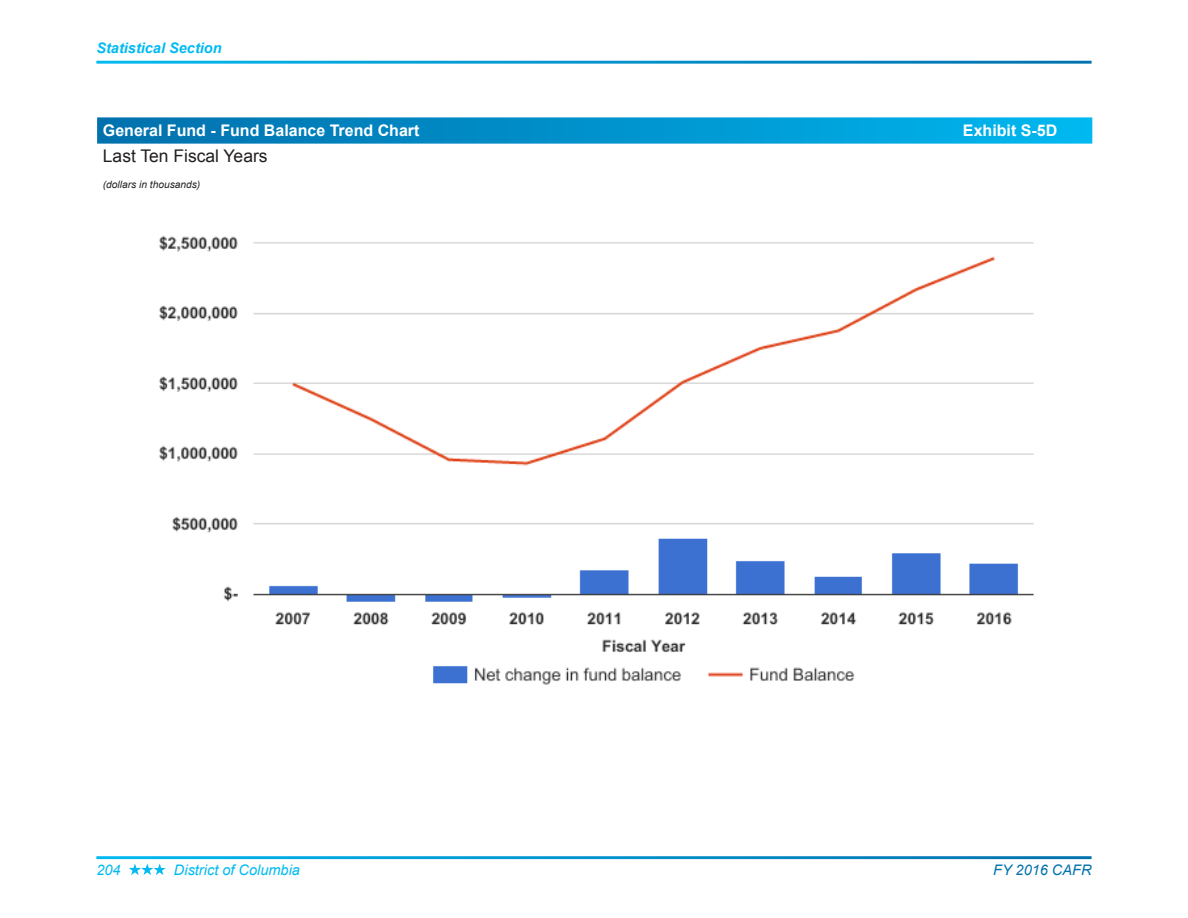
<style>
.page{position:relative;width:1188px;height:918px;background:#fff}
.page>*{position:absolute;margin:0;border:0;box-sizing:border-box;transform-origin:0 0}
.t1{font:17.4px "Arial";color:#231f20}
.t2{font:700 16.05px "Arial";color:#fff}
.t3{font:italic 14.55px "Arial";color:#00baf1}
.t4{font:italic 700 14.55px "Arial";color:#00baf1}
.t5{font:italic 14.55px "Arial";color:#0071ad}
.t6{font:italic 10.2px "Arial";color:#231f20}
</style>
<div class="page">
<svg style="left:129px;top:863px;width:37px;height:12px"></svg>
<svg style="left:97px;top:117px;width:995px;height:27px;background:#0796ce"></svg>
<img style="left:159px;top:235px;width:875px;height:450px">
<p class="t4" style="left:96px;top:39px;width:127px">Statistical Section</p>
<p class="t2" style="left:103px;top:119px;width:318px">General Fund - Fund Balance Trend Chart</p>
<p class="t2" style="left:963px;top:119px;width:96px">Exhibit S-5D</p>
<p class="t1" style="left:103px;top:144px;width:166px">Last Ten Fiscal Years</p>
<p class="t6" style="left:103px;top:178px;width:99px">(dollars in thousands)</p>
<p class="t3" style="left:96px;top:861px;width:26px">204</p>
<p class="t3" style="left:174px;top:861px;width:128px">District of Columbia</p>
<p class="t5" style="left:993px;top:861px;width:100px">FY 2016 CAFR</p>
</div>
